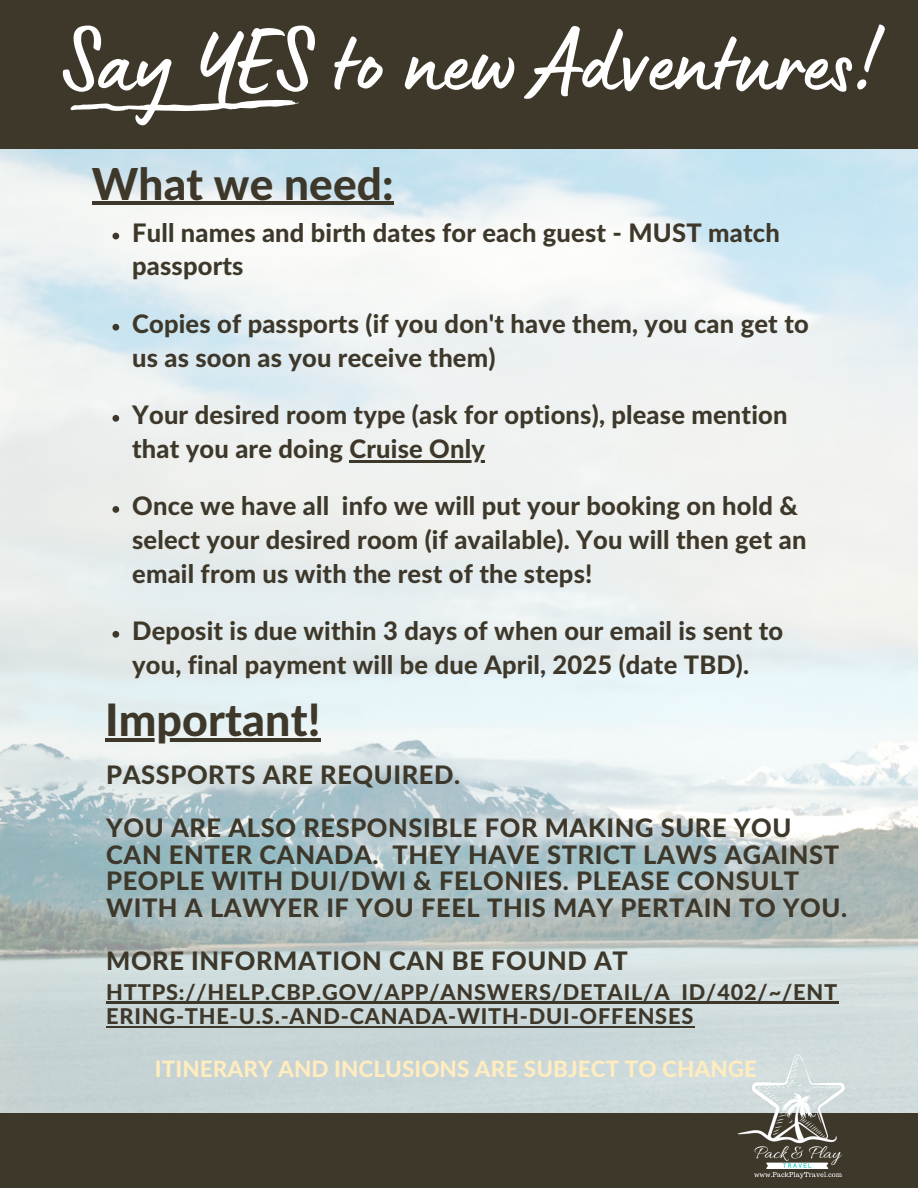
<style>
.page{position:relative;width:918px;height:1188px;background:#fff}
.page>*{position:absolute;margin:0;border:0;box-sizing:border-box;transform-origin:0 0}
.t1{font:93.45px "Lumios Marker";letter-spacing:.005em;color:#fff}
.t2{font:800 44.7px "Lato Latin";letter-spacing:.005em;color:#3e382b}
.t3{font:800 44.1px "Lato Latin";letter-spacing:.005em;color:#3e382b}
.t4{font:800 25.5px/33.8px "Lato Latin";letter-spacing:.005em;color:#3e382b}
.t5{font:800 25.5px/26.5px "Lato Latin";letter-spacing:.025em;color:#3e382b}
.t6{font:800 22.5px "Lato Latin";letter-spacing:.005em;color:#ffecbf}
.t7{font:800 21.75px/24.5px "Lato Latin";letter-spacing:.04em;color:#3e382b}
</style>
<div class="page">
<img style="left:0;top:149px;width:918px;height:965px">
<div style="left:0;top:0;width:918px;height:149px;background:#3e382b"></div>
<svg style="left:70px;top:99px;width:229px;height:12px"></svg>
<div style="left:0;top:1114px;width:918px;height:74px;background:#3e382b"></div>
<img style="left:687px;top:1009px;width:209px;height:170px">
<hr style="left:106px;top:1001px;width:732px;height:2px;background:#3e382b">
<hr style="left:106px;top:1026px;width:588px;height:2px;background:#3e382b">
<hr style="left:105px;top:738px;width:216px;height:3px;background:#3e382b">
<svg style="left:112px;top:233px;width:7px;height:6px"></svg>
<svg style="left:112px;top:324px;width:7px;height:7px"></svg>
<svg style="left:112px;top:415px;width:7px;height:7px"></svg>
<hr style="left:349px;top:460px;width:136px;height:2px;background:#3e382b">
<svg style="left:112px;top:506px;width:7px;height:7px"></svg>
<svg style="left:112px;top:631px;width:7px;height:7px"></svg>
<hr style="left:92px;top:202px;width:302px;height:3px;background:#3e382b">
<h3 class="t1" style="left:59px;top:32px;width:821px">Say YES to new Adventures!</h3>
<p class="t3" style="left:92px;top:164px;width:303px">What we need:</p>
<p class="t4" style="left:132px;top:217px;width:649px">Full names and birth dates for each guest - MUST match passports</p>
<p class="t4" style="left:132px;top:308px;width:678px">Copies of passports (if you don't have them, you can get to us as soon as you receive them)</p>
<h2 class="t4" style="left:132px;top:399px;width:657px">Your desired room type (ask for options), please mention that you are doing Cruise Only</h2>
<h3 class="t4" style="left:132px;top:490px;width:667px">Once we have all info we will put your booking on hold &amp;</h3>
<h3 class="t4" style="left:132px;top:524px;width:676px">select your desired room (if available). You will then get an email from us with the rest of the steps!</h3>
<h3 class="t4" style="left:132px;top:615px;width:653px">Deposit is due within 3 days of when our email is sent to you, final payment will be due April, 2025 (date TBD).</h3>
<p class="t2" style="left:105px;top:700px;width:217px">Important!</p>
<p class="t5" style="left:106px;top:763px;width:355px">PASSPORTS ARE REQUIRED.</p>
<h2 class="t5" style="left:106px;top:816px;width:743px">YOU ARE ALSO RESPONSIBLE FOR MAKING SURE YOU CAN ENTER CANADA. THEY HAVE STRICT LAWS AGAINST PEOPLE WITH DUI/DWI &amp; FELONIES. PLEASE CONSULT WITH A LAWYER IF YOU FEEL THIS MAY PERTAIN TO YOU.</h2>
<p class="t5" style="left:106px;top:948px;width:523px">MORE INFORMATION CAN BE FOUND AT</p>
<p class="t7" style="left:106px;top:981px;width:733px">HTTPS://HELP.CBP.GOV/APP/ANSWERS/DETAIL/A_ID/402/~/ENT<br>ERING-THE-U.S.-AND-CANADA-WITH-DUI-OFFENSES</p>
<p class="t6" style="left:155px;top:1059px;width:604px">ITINERARY AND INCLUSIONS ARE SUBJECT TO CHANGE</p>
</div>
